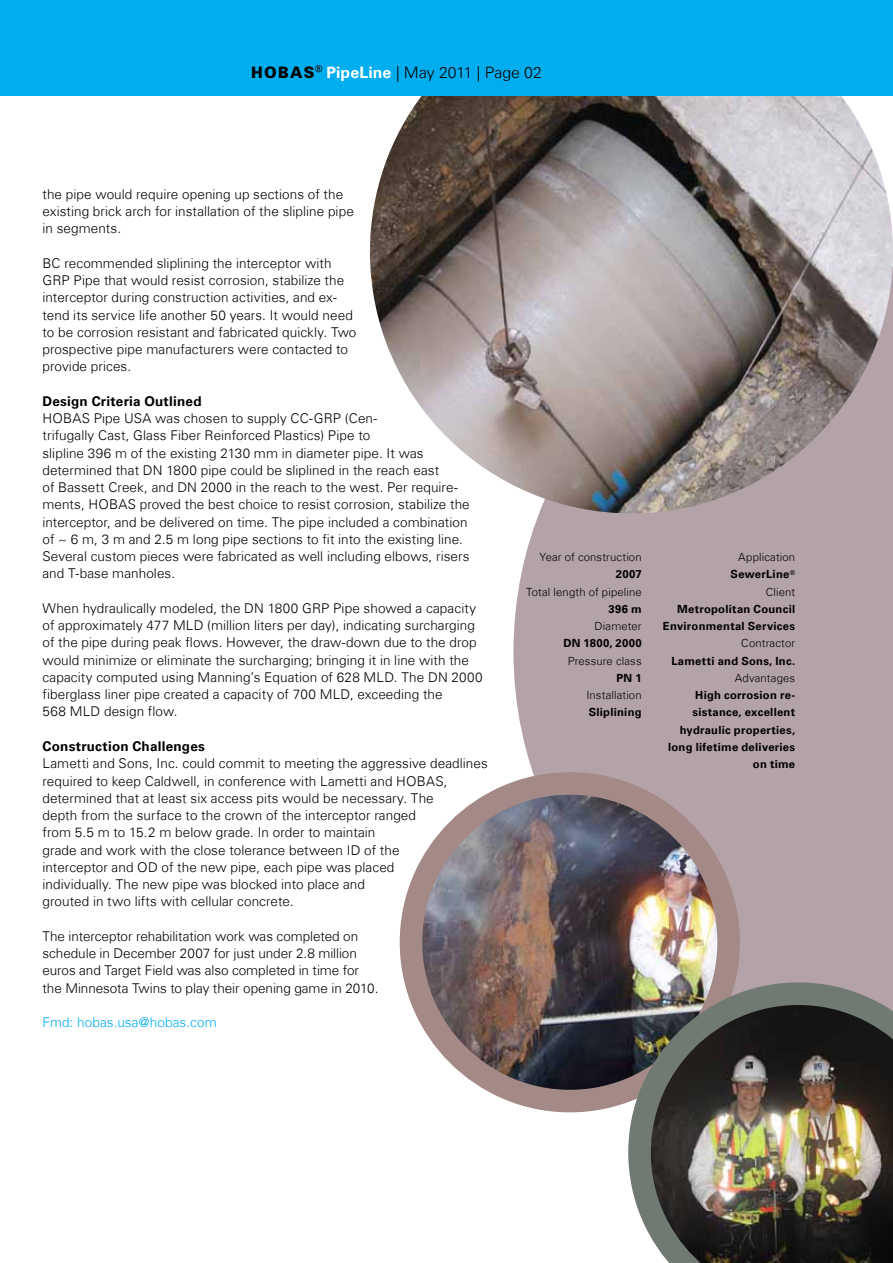
<style>
.page{position:relative;width:893px;height:1263px;background:#fff}
.page>*{position:absolute;margin:0;border:0;box-sizing:border-box;transform-origin:0 0}
.t1{font:300 15.75px "Univers Com 45";letter-spacing:.005em;color:#000}
.t2{font:300 13.5px/17.2px "Univers Com 45";letter-spacing:.005em;color:#000}
.t3{font:700 13.5px "Univers Com 65";letter-spacing:.015em;color:#000}
.t4{font:300 13.5px "Univers Com 45";letter-spacing:.01em;color:#00aeef}
.t5{font:700 11.25px/17.2px "Univers Com 65";letter-spacing:.025em;color:#000;text-align:right}
.t6{font:300 11.25px "Univers Com 45";letter-spacing:.015em;color:#000}
.s1{font-family:"HOBAS";font-weight:400}
.s2{font-family:"Univers Com 65";font-weight:700;color:#fff}
</style>
<div class="page">
<div style="left:513px;top:513px;width:380px;height:469px;background:#b3a2a8"></div>
<img style="left:370px;top:95px;width:523px;height:418px">
<div style="left:0;top:0;width:893px;height:95px;background:#00aeef"></div>
<img style="left:411px;top:791px;width:318px;height:301px">
<div style="left:400px;top:772px;width:340px;height:340px;border:23px solid #a48a87;border-radius:50%"></div>
<img style="left:628px;top:982px;width:265px;height:281px">
<p class="t1" style="left:251px;top:63px;width:292px"><span class="s1">h</span> <span class="s2">PipeLine</span> | May 2011 | Page 02</p>
<p class="t2" style="left:43px;top:185px;width:313px">the pipe would require opening up sections of the existing brick arch for installation of the slipline pipe in segments.</p>
<p class="t2" style="left:43px;top:254px;width:315px">BC recommended sliplining the interceptor with GRP Pipe that would resist corrosion, stabilize the interceptor during construction activities, and ex&shy;tend its service life another 50 years. It would need to be corrosion resistant and fabricated quickly. Two prospective pipe manufacturers were contacted to provide prices.</p>
<p class="t3" style="left:43px;top:393px;width:161px">Design Criteria Outlined</p>
<p class="t2" style="left:43px;top:410px;width:429px">HOBAS Pipe USA was chosen to supply CC-GRP (Cen-<br>trifugally Cast, Glass Fiber Reinforced Plastics) Pipe to<br>slipline 396 m of the existing 2130 mm in diameter pipe. It was determined that DN 1800 pipe could be sliplined in the reach east<br>of Bassett Creek, and DN 2000 in the reach to the west. Per require&shy;ments, HOBAS proved the best choice to resist corrosion, stabilize the interceptor, and be delivered on time. The pipe included a combination of ~ 6 m, 3 m and 2.5 m long pipe sections to fit into the existing line.<br>Several custom pieces were fabricated as well including elbows, risers and T-base manholes.</p>
<p class="t2" style="left:43px;top:599px;width:442px">When hydraulically modeled, the DN 1800 GRP Pipe showed a capacity of approximately 477 MLD (million liters per day), indicating surcharging of the pipe during peak flows. However, the draw-down due to the drop would minimize or eliminate the surcharging; bringing it in line with the capacity computed using Manning’s Equation of 628 MLD. The DN 2000 fiberglass liner pipe created a capacity of 700 MLD, exceeding the<br>568 MLD design flow.</p>
<p class="t3" style="left:43px;top:738px;width:164px">Construction Challenges</p>
<p class="t2" style="left:43px;top:755px;width:447px">Lametti and Sons, Inc. could commit to meeting the aggressive deadlines required to keep Caldwell, in conference with Lametti and HOBAS, determined that at least six access pits would be necessary. The<br>depth from the surface to the crown of the interceptor ranged<br>from 5.5 m to 15.2 m below grade. In order to maintain<br>grade and work with the close tolerance between ID of the<br>interceptor and OD of the new pipe, each pipe was placed<br>individually. The new pipe was blocked into place and<br>grouted in two lifts with cellular concrete.</p>
<p class="t2" style="left:43px;top:927px;width:337px">The interceptor rehabilitation work was completed on schedule in December 2007 for just under 2.8 million euros and Target Field was also completed in time for the Minnesota Twins to play their opening game in 2010.</p>
<p class="t4" style="left:43px;top:1014px;width:176px">Fmd: hobas.usa@hobas.com</p>
<p class="t6" style="left:539px;top:550px;width:104px">Year of construction</p>
<p class="t5" style="left:616px;top:566px;width:27px">2007</p>
<p class="t6" style="left:526px;top:585px;width:117px">Total length of pipeline</p>
<p class="t5" style="left:608px;top:600px;width:35px">396 m</p>
<p class="t6" style="left:595px;top:619px;width:49px">Diameter</p>
<p class="t5" style="left:563px;top:635px;width:80px">DN 1800, 2000</p>
<p class="t6" style="left:568px;top:654px;width:75px">Pressure class</p>
<p class="t5" style="left:616px;top:669px;width:27px">PN 1</p>
<p class="t6" style="left:586px;top:688px;width:57px">Installation</p>
<p class="t5" style="left:589px;top:704px;width:54px">Sliplining</p>
<p class="t6" style="left:738px;top:550px;width:58px">Application</p>
<p class="t5" style="left:731px;top:566px;width:66px">SewerLine<sup>®</sup></p>
<p class="t6" style="left:766px;top:585px;width:31px">Client</p>
<p class="t5" style="left:663px;top:600px;width:134px">Metropolitan Council<br>Environmental Services</p>
<p class="t6" style="left:741px;top:636px;width:55px">Contractor</p>
<p class="t5" style="left:671px;top:652px;width:125px">Lametti and Sons, Inc.</p>
<p class="t6" style="left:735px;top:671px;width:62px">Advantages</p>
<p class="t5" style="left:668px;top:686px;width:129px">High corrosion re&shy;sistance, excellent hydraulic properties, long lifetime deliveries on time</p>
</div>
